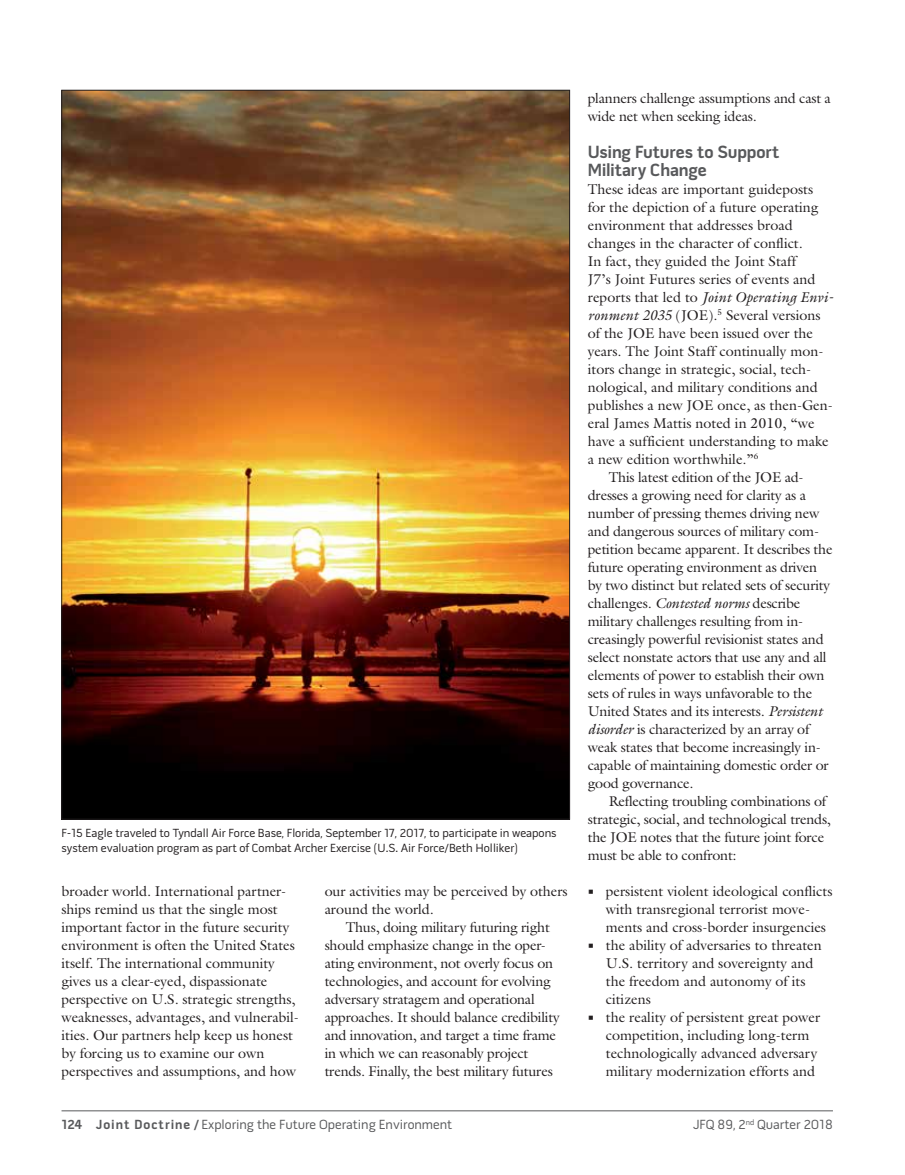
<style>
.page{position:relative;width:905px;height:1175px;background:#fff}
.page>*{position:absolute;margin:0;border:0;box-sizing:border-box;transform-origin:0 0}
.t1{font:700 18px/18px "Pill Gothic 600 mg";letter-spacing:-.005em;color:#58595b}
.t2{font:14.25px/18px "Galliard Std";color:#231f20}
.t3{font:italic 14.25px "Galliard Std";color:#231f20}
.t4{font:13.5px "Pill Gothic 600 mg";color:#58595b}
.t5{font:12px/15px "Pill Gothic 600 mg";color:#231f20}
.s1{font-style:normal}
.s2{font-style:italic}
.s3{font-family:"Pill Gothic 600 mg";font-weight:700;font-size:19.5px}
.s4{font-weight:700}
</style>
<div class="page">
<hr style="left:62px;top:1110px;width:770px;height:1px;background:#58595b">
<img style="left:64px;top:92px;width:504px;height:725px">
<p class="t5" style="left:62px;top:826px;width:496px">F-15 Eagle traveled to Tyndall Air Force Base, Florida, September 17, 2017, to participate in weapons system evaluation program as part of Combat Archer Exercise (U.S. Air Force/Beth Holliker)</p>
<p class="t2" style="left:62px;top:881px;width:239px">broader world. International partner&shy;ships remind us that the single most important factor in the future security environment is often the United States itself. The international community gives us a clear-eyed, dispassionate perspective on U.S. strategic strengths, weaknesses, advantages, and vulnerabil&shy;ities. Our partners help keep us honest by forcing us to examine our own perspectives and assumptions, and how</p>
<p class="t2" style="left:324px;top:881px;width:244px">our activities may be perceived by others around the world.</p>
<p class="t2" style="left:324px;top:917px;width:236px;text-indent:21px">Thus, doing military futuring right should emphasize change in the oper&shy;ating environment, not overly focus on technologies, and account for evolving adversary stratagem and operational approaches. It should balance credibility and innovation, and target a time frame in which we can reasonably project trends. Finally, the best military futures</p>
<p class="t2" style="left:587px;top:89px;width:244px">planners challenge assumptions and cast a wide net when seeking ideas.</p>
<p class="t1" style="left:588px;top:144px;width:193px">Using Futures to Support<br>Military Change</p>
<p class="t2" style="left:588px;top:179px;width:227px">These ideas are important guideposts</p>
<p class="t2" style="left:588px;top:197px;width:232px">for the depiction of a future operating</p>
<p class="t2" style="left:588px;top:215px;width:206px">environment that addresses broad</p>
<p class="t2" style="left:588px;top:233px;width:216px">changes in the character of conflict.</p>
<p class="t2" style="left:588px;top:251px;width:210px">In fact, they guided the Joint Staff</p>
<p class="t2" style="left:588px;top:269px;width:229px">J7’s Joint Futures series of events and</p>
<p class="t3" style="left:588px;top:288px;width:247px"><span class="s1">reports that led to</span> Joint Operating Envi-</p>
<p class="t2" style="left:588px;top:305px;width:234px"><span class="s2">ronment 2035</span> (JOE).<sup>5</sup> Several versions</p>
<p class="t2" style="left:588px;top:323px;width:227px">of the JOE have been issued over the</p>
<p class="t2" style="left:588px;top:341px;width:237px">years. The Joint Staff continually mon-</p>
<p class="t2" style="left:588px;top:359px;width:225px">itors change in strategic, social, tech-</p>
<p class="t2" style="left:588px;top:377px;width:231px">nological, and military conditions and</p>
<p class="t2" style="left:588px;top:395px;width:247px">publishes a new JOE once, as then-Gen-</p>
<p class="t2" style="left:588px;top:413px;width:228px">eral James Mattis noted in 2010, “we</p>
<p class="t2" style="left:588px;top:431px;width:242px">have a sufficient understanding to make</p>
<p class="t2" style="left:588px;top:449px;width:172px">a new edition worthwhile.”<sup>6</sup></p>
<p class="t2" style="left:608px;top:467px;width:196px">This latest edition of the JOE ad-</p>
<p class="t2" style="left:587px;top:485px;width:220px">dresses a growing need for clarity as a</p>
<p class="t2" style="left:587px;top:503px;width:233px">number of pressing themes driving new</p>
<p class="t2" style="left:587px;top:521px;width:233px">and dangerous sources of military com-</p>
<p class="t2" style="left:587px;top:539px;width:246px">petition became apparent. It describes the</p>
<p class="t2" style="left:587px;top:557px;width:231px">future operating environment as driven</p>
<p class="t2" style="left:587px;top:575px;width:244px">by two distinct but related sets of security</p>
<p class="t2" style="left:587px;top:593px;width:214px">challenges. <span class="s2">Contested norms</span> describe</p>
<p class="t2" style="left:587px;top:611px;width:217px">military challenges resulting from in-</p>
<p class="t2" style="left:587px;top:629px;width:237px">creasingly powerful revisionist states and</p>
<p class="t2" style="left:587px;top:647px;width:240px">select nonstate actors that use any and all</p>
<p class="t2" style="left:587px;top:665px;width:238px">elements of power to establish their own</p>
<p class="t2" style="left:587px;top:683px;width:226px">sets of rules in ways unfavorable to the</p>
<p class="t2" style="left:587px;top:701px;width:236px">United States and its interests. <span class="s2">Persistent</span></p>
<p class="t2" style="left:587px;top:719px;width:223px"><span class="s2">disorder</span> is characterized by an array of</p>
<p class="t2" style="left:587px;top:737px;width:235px">weak states that become increasingly in-</p>
<p class="t2" style="left:587px;top:755px;width:242px">capable of maintaining domestic order or</p>
<p class="t2" style="left:587px;top:773px;width:107px">good governance.</p>
<p class="t2" style="left:608px;top:791px;width:219px">Reflecting troubling combinations of</p>
<p class="t2" style="left:587px;top:809px;width:244px">strategic, social, and technological trends,</p>
<p class="t2" style="left:587px;top:827px;width:238px">the JOE notes that the future joint force</p>
<p class="t2" style="left:587px;top:845px;width:150px">must be able to confront:</p>
<p class="t2" style="left:605px;top:881px;width:228px;text-indent:-18px"><span class="s3">•</span> persistent violent ideological conflicts with transregional terrorist move&shy;ments and cross-border insurgencies</p>
<p class="t2" style="left:605px;top:935px;width:217px;text-indent:-18px"><span class="s3">•</span> the ability of adversaries to threaten<br>U.S. territory and sovereignty and the freedom and autonomy of its citizens</p>
<p class="t2" style="left:605px;top:1007px;width:216px;text-indent:-18px"><span class="s3">•</span> the reality of persistent great power competition, including long-term technologically advanced adversary military modernization efforts and</p>
<p class="t4" style="left:62px;top:1119px;width:392px"><span class="s4">124 Joint Doctrine /</span> Exploring the Future Operating Environment</p>
<p class="t4" style="left:693px;top:1119px;width:141px">JFQ 89, 2<sup>nd</sup> Quarter 2018</p>
</div>
